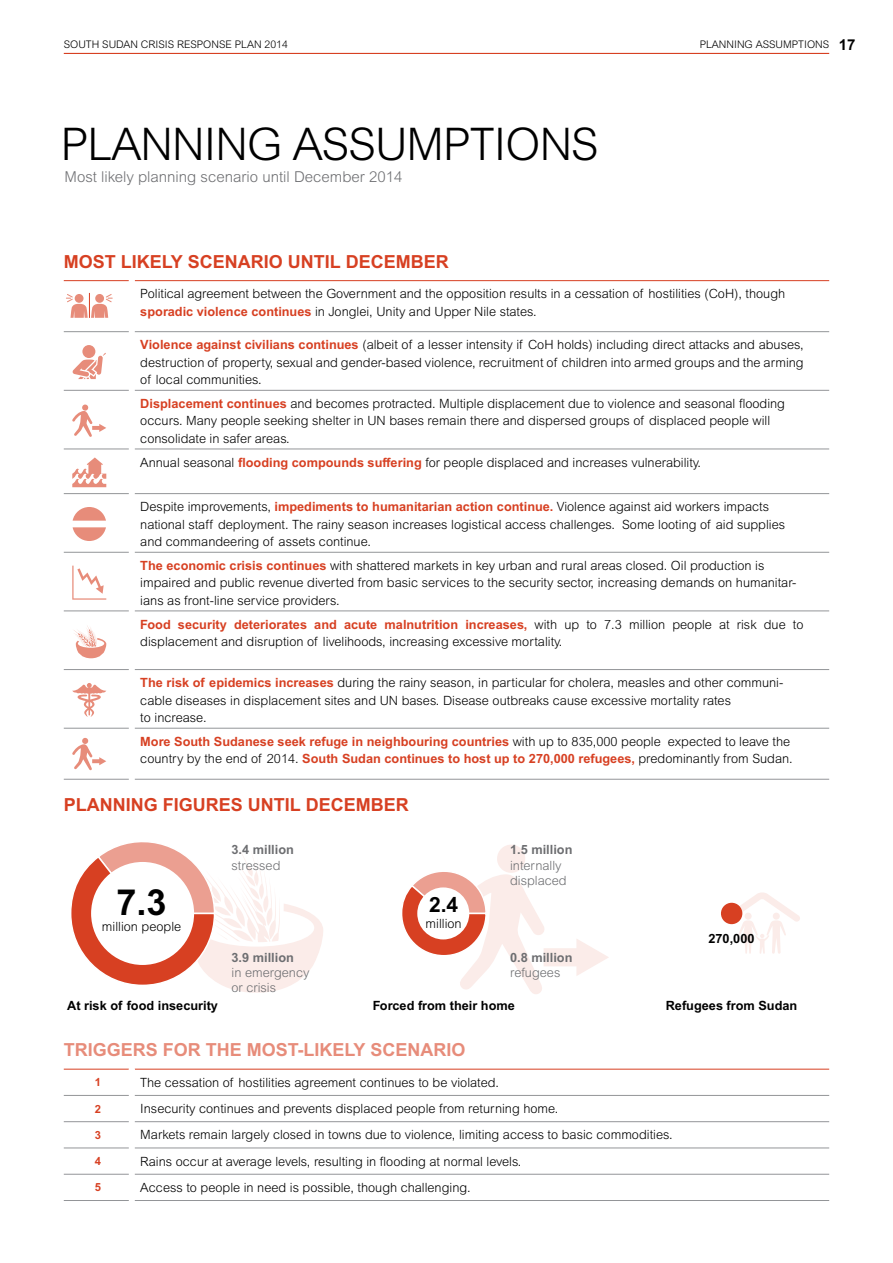
<style>
.page{position:relative;width:893px;height:1263px;background:#fff}
.page>*{position:absolute;margin:0;border:0;box-sizing:border-box;transform-origin:0 0}
.t1{font:300 45px "Arial MT Std";color:#000}
.t2{font:700 36px "Arial MT Pro";color:#000}
.t3{font:700 21px "Arial MT Pro";color:#000}
.t4{font:700 18px "Arial MT Pro";color:#d74022}
.t5{font:700 18px "Arial MT Pro";color:#e78c7a}
.t6{font:300 15px "Arial MT Std";color:#6d6e71}
.t7{font:300 12.75px/17.2px "Arial MT Std";color:#000}
.t8{font:700 12.75px "Arial MT Pro";color:#d74022}
.t9{font:700 12.75px "Arial MT Pro";color:#000}
.t10{font:300 12.75px/15.3px "Arial MT Std";color:#6d6e71}
.t11{font:700 12.75px "Arial MT Pro";color:#6d6e71}
.t12{font:700 11.25px "Arial MT Pro";color:#d74022}
.t13{font:300 10.5px "Arial MT Std";color:#000}
.s1{font-family:"Arial MT Pro";font-weight:700;font-size:15px}
.s2{font-family:"Arial MT Pro";font-weight:700;color:#d74022}
.s3{font-family:"Arial MT Std";font-weight:300;color:#000}
</style>
<div class="page">
<hr style="left:64px;top:53px;width:765px;height:1px;background:#d74022">
<hr style="left:64px;top:280px;width:65px;height:1px;background:#d74022">
<hr style="left:135px;top:280px;width:694px;height:1px;background:#d74022">
<hr style="left:64px;top:331px;width:65px;height:1px;background:#939598">
<hr style="left:135px;top:331px;width:694px;height:1px;background:#939598">
<hr style="left:64px;top:390px;width:65px;height:1px;background:#939598">
<hr style="left:135px;top:390px;width:694px;height:1px;background:#939598">
<hr style="left:64px;top:449px;width:65px;height:1px;background:#939598">
<hr style="left:135px;top:449px;width:694px;height:1px;background:#939598">
<hr style="left:64px;top:493px;width:65px;height:1px;background:#939598">
<hr style="left:135px;top:493px;width:694px;height:1px;background:#939598">
<hr style="left:64px;top:552px;width:65px;height:1px;background:#939598">
<hr style="left:135px;top:552px;width:694px;height:1px;background:#939598">
<hr style="left:64px;top:611px;width:65px;height:1px;background:#939598">
<hr style="left:135px;top:611px;width:694px;height:1px;background:#939598">
<hr style="left:64px;top:669px;width:65px;height:1px;background:#939598">
<hr style="left:135px;top:669px;width:694px;height:1px;background:#939598">
<hr style="left:64px;top:728px;width:65px;height:1px;background:#939598">
<hr style="left:135px;top:728px;width:694px;height:1px;background:#939598">
<hr style="left:64px;top:779px;width:65px;height:1px;background:#939598">
<hr style="left:135px;top:779px;width:694px;height:1px;background:#939598">
<svg style="left:66px;top:293px;width:47px;height:25px"></svg>
<svg style="left:72px;top:345px;width:34px;height:34px"></svg>
<svg style="left:72px;top:404px;width:34px;height:33px"></svg>
<svg style="left:72px;top:457px;width:34px;height:30px"></svg>
<svg style="left:73px;top:507px;width:33px;height:34px"></svg>
<svg style="left:72px;top:566px;width:34px;height:34px"></svg>
<svg style="left:74px;top:626px;width:32px;height:32px"></svg>
<svg style="left:72px;top:683px;width:34px;height:34px"></svg>
<svg style="left:72px;top:738px;width:34px;height:32px"></svg>
<hr style="left:64px;top:1069px;width:65px;height:1px;background:#d74022">
<hr style="left:135px;top:1069px;width:694px;height:1px;background:#d74022">
<hr style="left:64px;top:1095px;width:65px;height:1px;background:#939598">
<hr style="left:135px;top:1095px;width:694px;height:1px;background:#939598">
<hr style="left:64px;top:1121px;width:65px;height:1px;background:#939598">
<hr style="left:135px;top:1121px;width:694px;height:1px;background:#939598">
<hr style="left:64px;top:1148px;width:65px;height:1px;background:#939598">
<hr style="left:135px;top:1148px;width:694px;height:1px;background:#939598">
<hr style="left:64px;top:1174px;width:65px;height:1px;background:#939598">
<hr style="left:135px;top:1174px;width:694px;height:1px;background:#939598">
<hr style="left:64px;top:1200px;width:65px;height:1px;background:#939598">
<hr style="left:135px;top:1200px;width:694px;height:1px;background:#939598">
<svg style="left:724px;top:892px;width:76px;height:62px"></svg>
<svg style="left:71px;top:842px;width:252px;height:151px"></svg>
<svg style="left:402px;top:845px;width:207px;height:149px"></svg>
<div style="left:721px;top:903px;width:21px;height:21px;background:#d74022;border-radius:11px"></div>
<div style="left:91px;top:862px;width:103px;height:103px;background:#fff;border-radius:50%"></div>
<div style="left:417px;top:887px;width:52px;height:52px;background:#fff;border-radius:50%"></div>
<p class="t13" style="left:64px;top:38px;width:226px">South Sudan Crisis response plan 2014</p>
<p class="t13" style="left:700px;top:38px;width:157px">planning assumptions <span class="s1">17</span></p>
<h1 class="t1" style="left:61px;top:119px;width:55px">Planning</h1>
<h1 class="t1" style="left:293px;top:119px;width:29px">assumptions</h1>
<p class="t6" style="left:64px;top:168px;width:339px">Most likely planning scenario until December 2014</p>
<h3 class="t4" style="left:64px;top:251px;width:387px">Most likely scenario until December</h3>
<p class="t7" style="left:140px;top:285px;width:646px">Political agreement between the Government and the opposition results in a cessation of hostilities (CoH), though <span class="s2">sporadic violence continues</span> in Jonglei, Unity and Upper Nile states.</p>
<p class="t7" style="left:140px;top:336px;width:665px;text-align:justify"><span class="s2">Violence against civilians continues</span> (albeit of a lesser intensity if CoH holds) including direct attacks and abuses, destruction of property, sexual and gender-based violence, recruitment of children into armed groups and the arming of local communities.</p>
<p class="t7" style="left:140px;top:395px;width:646px"><span class="s2">Displacement continues</span> and becomes protracted. Multiple displacement due to violence and seasonal flooding occurs. Many people seeking shelter in UN bases remain there and dispersed groups of displaced people will consolidate in safer areas.</p>
<p class="t7" style="left:140px;top:454px;width:562px">Annual seasonal <span class="s2">flooding compounds suffering</span> for people displaced and increases vulnerability.</p>
<p class="t7" style="left:140px;top:498px;width:646px">Despite improvements, <span class="s2">impediments to humanitarian action continue.</span> Violence against aid workers impacts national staff deployment. The rainy season increases logistical access challenges. Some looting of aid supplies and commandeering of assets continue.</p>
<p class="t7" style="left:140px;top:557px;width:658px"><span class="s2">The economic crisis continues</span> with shattered markets in key urban and rural areas closed. Oil production is impaired and public revenue diverted from basic services to the security sector, increasing demands on humanitar&shy;ians as front-line service providers.</p>
<p class="t8" style="left:140px;top:617px;width:665px">Food security deteriorates and acute malnutrition increases, <span class="s3">with up to 7.3 million people at risk due to</span></p>
<p class="t7" style="left:140px;top:633px;width:423px">displacement and disruption of livelihoods, increasing excessive mortality.</p>
<p class="t7" style="left:140px;top:674px;width:644px"><span class="s2">The risk of epidemics increases</span> during the rainy season, in particular for cholera, measles and other communi&shy;cable diseases in displacement sites and UN bases. Disease outbreaks cause excessive mortality rates<br>to increase.</p>
<p class="t8" style="left:140px;top:734px;width:651px">More South Sudanese seek refuge in neighbouring countries <span class="s3">with up to 835,000 people expected to leave the</span></p>
<p class="t7" style="left:140px;top:750px;width:654px">country by the end of 2014. <span class="s2">South Sudan continues to host up to 270,000 refugees,</span> predominantly from Sudan.</p>
<h3 class="t4" style="left:64px;top:794px;width:347px">Planning Figures until december</h3>
<h2 class="t2" style="left:117px;top:882px;width:52px">7.3</h2>
<p class="t7" style="left:102px;top:918px;width:81px">million people</p>
<p class="t11" style="left:232px;top:842px;width:64px">3.4 million</p>
<p class="t10" style="left:232px;top:857px;width:50px">stressed</p>
<p class="t11" style="left:232px;top:950px;width:64px">3.9 million</p>
<p class="t10" style="left:232px;top:965px;width:79px">in emergency or crisis</p>
<h3 class="t3" style="left:429px;top:892px;width:31px">2.4</h3>
<p class="t7" style="left:426px;top:914px;width:38px">million</p>
<p class="t11" style="left:510px;top:842px;width:64px">1.5 million</p>
<p class="t10" style="left:510px;top:857px;width:58px">internally displaced</p>
<p class="t11" style="left:510px;top:950px;width:64px">0.8 million</p>
<p class="t10" style="left:510px;top:965px;width:52px">refugees</p>
<p class="t9" style="left:708px;top:931px;width:48px">270,000</p>
<p class="t9" style="left:67px;top:998px;width:152px">At risk of food insecurity</p>
<p class="t9" style="left:373px;top:998px;width:144px">Forced from their home</p>
<p class="t9" style="left:666px;top:998px;width:133px">Refugees from Sudan</p>
<h3 class="t5" style="left:64px;top:1039px;width:403px">Triggers for the most-likely scenario</h3>
<p class="t12" style="left:95px;top:1076px;width:8px">1</p>
<p class="t7" style="left:140px;top:1074px;width:360px">The cessation of hostilities agreement continues to be violated.</p>
<p class="t12" style="left:95px;top:1102px;width:8px">2</p>
<p class="t7" style="left:140px;top:1100px;width:420px">Insecurity continues and prevents displaced people from returning home.</p>
<p class="t12" style="left:95px;top:1128px;width:8px">3</p>
<p class="t7" style="left:140px;top:1126px;width:534px">Markets remain largely closed in towns due to violence, limiting access to basic commodities.</p>
<p class="t12" style="left:95px;top:1154px;width:8px">4</p>
<p class="t7" style="left:140px;top:1152px;width:383px">Rains occur at average levels, resulting in flooding at normal levels.</p>
<p class="t12" style="left:95px;top:1181px;width:8px">5</p>
<p class="t7" style="left:140px;top:1179px;width:332px">Access to people in need is possible, though challenging.</p>
</div>
